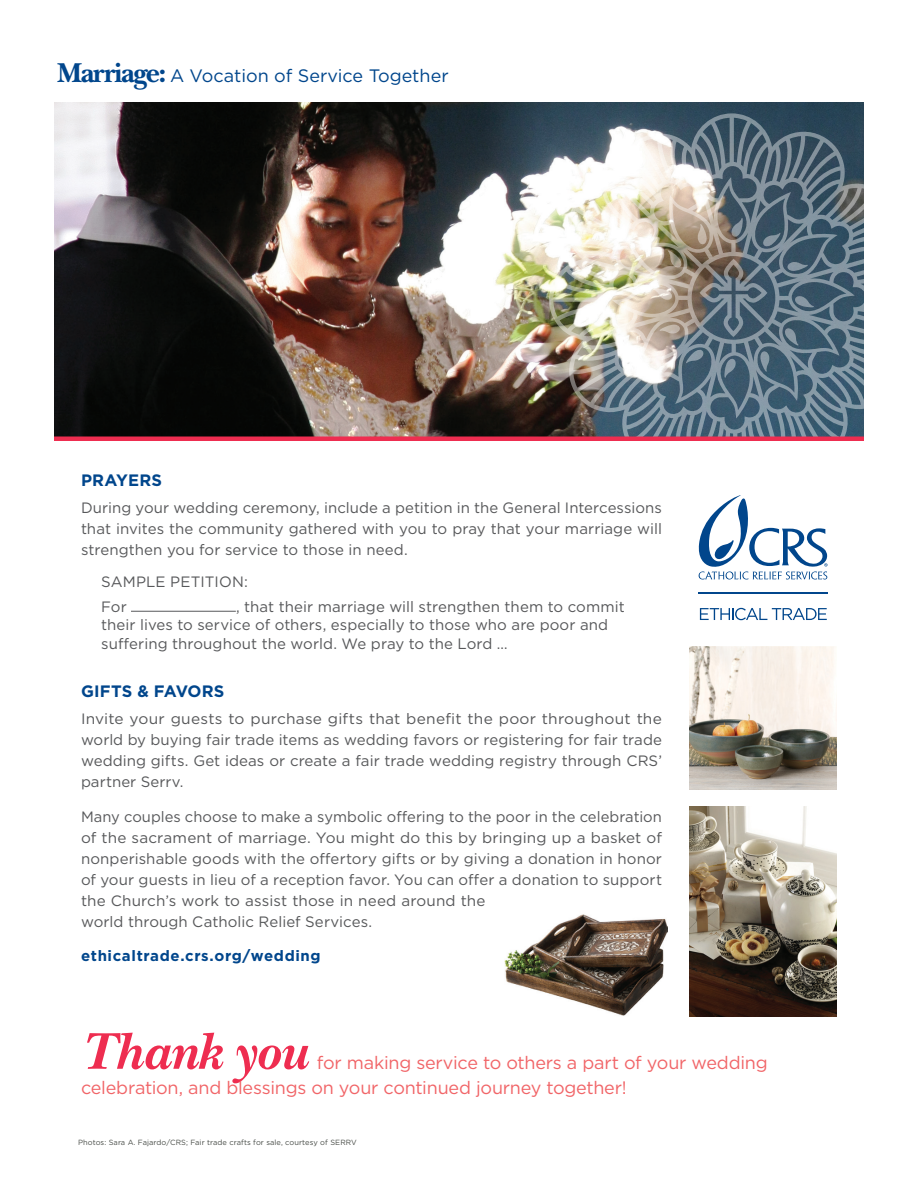
<style>
.page{position:relative;width:918px;height:1188px;background:#fff}
.page>*{position:absolute;margin:0;border:0;box-sizing:border-box;transform-origin:0 0}
.t1{font:italic 700 54px "New Baskerville Std";letter-spacing:-.005em;color:#ee2d50}
.t2{font:18px/25.5px "Gotham";letter-spacing:-.015em;color:#f16568}
.t3{font:18px "Gotham";color:#01468c}
.t4{font:700 16.5px "Gotham";letter-spacing:.01em;color:#01468c}
.t5{font:15px/21px "Gotham";letter-spacing:.005em;color:#57585a;text-align:justify}
.t6{font:700 15px "Gotham";letter-spacing:.04em;color:#01468c}
.Photo_credit{font:7.5px "Gotham";letter-spacing:.01em;color:#484c47}
.s1{font-family:"New Baskerville Std";font-weight:700;font-size:28.5px}
</style>
<div class="page">
<hr style="left:131px;top:611px;width:105px;height:1px;background:#57585a">
<img style="left:689px;top:806px;width:148px;height:210px">
<img style="left:54px;top:103px;width:810px;height:333px">
<img style="left:505px;top:914px;width:162px;height:102px">
<hr style="left:699px;top:593px;width:129px;height:1px;background:#01468c">
<svg style="left:700px;top:608px;width:127px;height:12px"></svg>
<svg style="left:699px;top:495px;width:129px;height:85px"></svg>
<img style="left:689px;top:647px;width:148px;height:143px">
<img style="left:549px;top:113px;width:315px;height:323px">
<div style="left:54px;top:436px;width:810px;height:5px;background:#ee2d50"></div>
<p class="t3" style="left:57px;top:64px;width:393px"><span class="s1">Marriage:</span> A Vocation of Service Together</p>
<p class="t4" style="left:81px;top:469px;width:83px">PRAYERS</p>
<p class="t5" style="left:81px;top:497px;width:583px">During your wedding ceremony, include a petition in the General Intercessions that invites the community gathered with you to pray that your marriage will strengthen you for service to those in need.</p>
<p class="t5" style="left:101px;top:571px;width:148px">SAMPLE PETITION:</p>
<p class="t5" style="left:101px;top:596px;width:27px">For</p>
<p class="t5" style="left:101px;top:597px;width:525px;line-height:18px;text-indent:135px">, that their marriage will strengthen them to commit their lives to service of others, especially to those who are poor and</p>
<p class="t5" style="left:101px;top:633px;width:408px">suffering throughout the world. We pray to the Lord …</p>
<p class="t4" style="left:81px;top:680px;width:145px">GIFTS &amp; FAVORS</p>
<p class="t5" style="left:81px;top:708px;width:583px">Invite your guests to purchase gifts that benefit the poor throughout the world by buying fair trade items as wedding favors or registering for fair trade wedding gifts. Get ideas or create a fair trade wedding registry through CRS’ partner Serrv.</p>
<p class="t5" style="left:81px;top:806px;width:583px;text-align:left">Many couples choose to make a symbolic offering to the poor in the celebration of the sacrament of marriage. You might do this by bringing up a basket of nonperishable goods with the offertory gifts or by giving a donation in honor of your guests in lieu of a reception favor. You can offer a donation to support the Church’s work to assist those in need around the<br>world through Catholic Relief Services.</p>
<p class="t6" style="left:81px;top:946px;width:241px">ethicaltrade.crs.org/wedding</p>
<p class="t1" style="left:81px;top:1020px;width:228px">Thank you</p>
<p class="t2" style="left:81px;top:1049px;width:688px;text-indent:236px">for making service to others a part of your wedding celebration, and blessings on your continued journey together!</p>
<p class="Photo_credit" style="left:78px;top:1138px;width:280px">Photos: Sara A. Fajardo/CRS; Fair trade crafts for sale, courtesy of SERRV</p>
</div>
